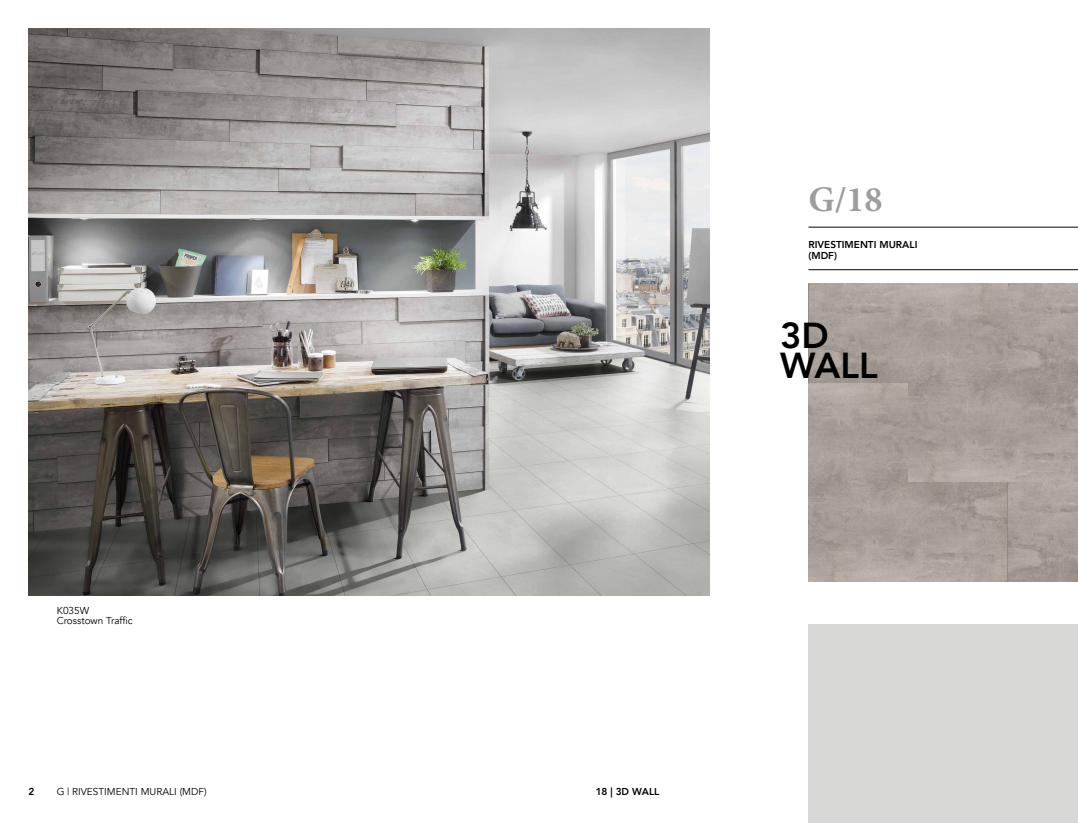
<style>
.page{position:relative;width:1078px;height:823px;background:#fff}
.page>*{position:absolute;margin:0;border:0;box-sizing:border-box;transform-origin:0 0}
.t1{font:800 36px/30px "Avenir";color:#000}
.t2{font:700 36px "Minion Pro";color:#9d9d9c}
.t3{font:10px/10.5px "Avenir";color:#000}
.t4{font:800 10px/10.5px "Avenir";color:#000}
</style>
<div class="page">
<img style="left:808px;top:283px;width:269px;height:298px">
<img style="left:28px;top:28px;width:681px;height:567px">
<div style="left:808px;top:624px;width:269px;height:198px;background:#d8d8d6"></div>
<hr style="left:808px;top:227px;width:269px;height:1px;background:#000">
<hr style="left:808px;top:269px;width:269px;height:1px;background:#000">
<p class="t3" style="left:57px;top:605px;width:77px">K035W<br>Crosstown Traffic</p>
<p class="t4" style="left:28px;top:785px;width:7px">2</p>
<p class="t3" style="left:57px;top:785px;width:151px">G | RIVESTIMENTI MURALI (MDF)</p>
<h1 class="t2" style="left:808px;top:177px;width:75px">G/18</h1>
<p class="t4" style="left:808px;top:239px;width:110px">RIVESTIMENTI MURALI (MDF)</p>
<h1 class="t1" style="left:780px;top:320px;width:99px">3D<br>WALL</h1>
<p class="t4" style="left:595px;top:785px;width:65px">18 | 3D WALL</p>
</div>
